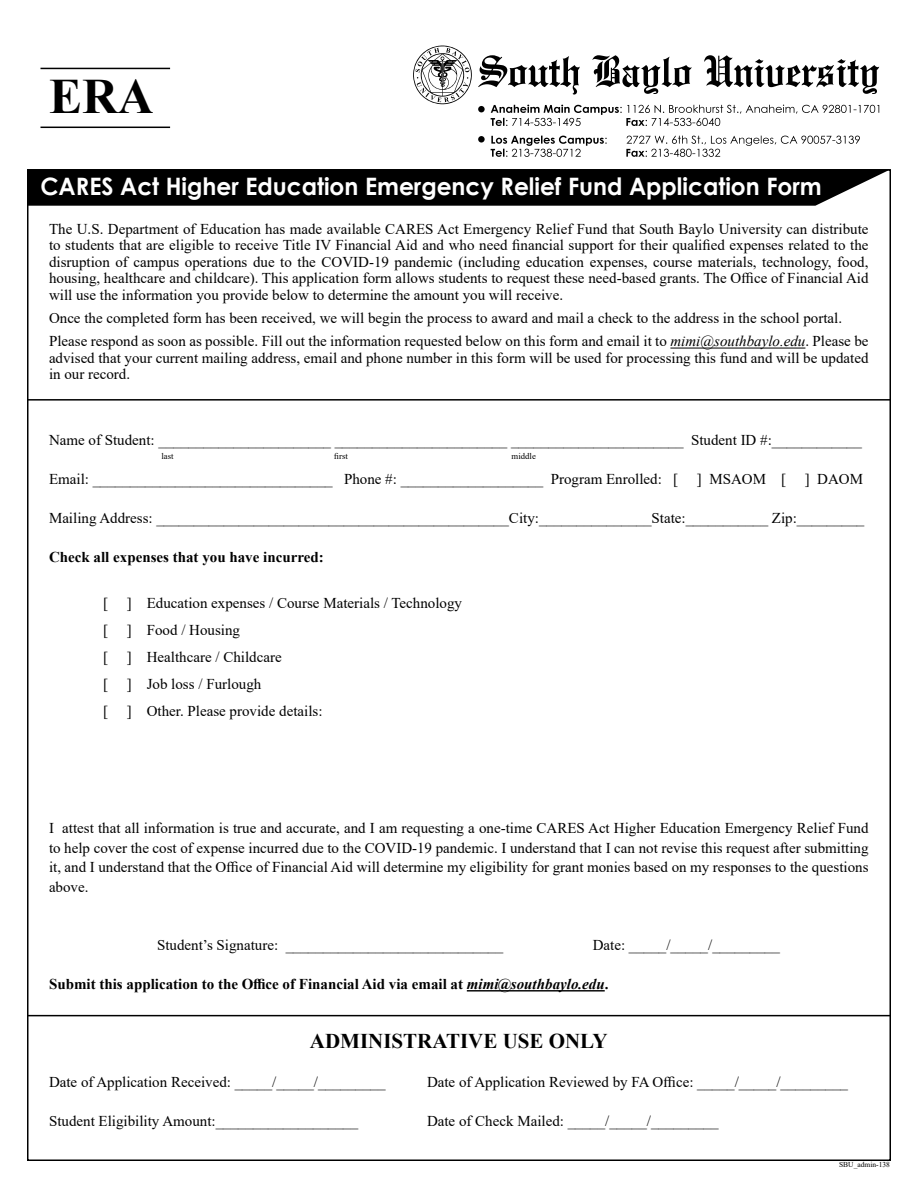
<style>
.page{position:relative;width:918px;height:1188px;background:#fff}
.page>*{position:absolute;margin:0;border:0;box-sizing:border-box;transform-origin:0 0}
.t1{font:700 49.5px "Times New Roman";color:#000}
.t2{font:700 24px "Century Gothic";color:#fff}
.t3{font:700 21px "Times New Roman";color:#000}
.t4{font:15px/16.5px "Times New Roman";color:#000;text-align:justify}
.t5{font:700 15px "Times New Roman";color:#000}
.t6{font:8.7px "Times New Roman";color:#000}
.t7{font:7.5px "Times New Roman";color:#000}
.s1{font-style:italic}
</style>
<div class="page">
<svg style="left:413px;top:46px;width:59px;height:58px"></svg>
<div style="left:27px;top:169px;width:864px;height:37px;background:#000"></div>
<hr style="left:40px;top:127px;width:130px;height:1px;background:#000">
<hr style="left:40px;top:68px;width:130px;height:1px;background:#000">
<svg style="left:478px;top:55px;width:401px;height:40px"></svg>
<svg style="left:491px;top:105px;width:388px;height:21px"></svg>
<svg style="left:491px;top:136px;width:369px;height:21px"></svg>
<div style="left:478px;top:106px;width:7px;height:6px;background:#000;border-radius:50%"></div>
<div style="left:478px;top:136px;width:7px;height:7px;background:#000;border-radius:50%"></div>
<hr style="left:670px;top:348px;width:135px;height:1px;background:#000">
<hr style="left:467px;top:990px;width:138px;height:2px;background:#000">
<hr style="left:27px;top:1015px;width:864px;height:1px;background:#000">
<hr style="left:27px;top:399px;width:864px;height:2px;background:#000">
<h1 class="t1" style="left:49px;top:61px;width:106px">ERA</h1>
<h2 class="t2" style="left:40px;top:168px;width:783px">CARES Act Higher Education Emergency Relief Fund Application Form</h2>
<p class="t4" style="left:49px;top:220px;width:821px">The U.S. Department of Education has made available CARES Act Emergency Relief Fund that South Baylo University can distribute to students that are eligible to receive Title IV Financial Aid and who need financial support for their qualified expenses related to the disruption of campus operations due to the COVID-19 pandemic (including education expenses, course materials, technology, food, housing, healthcare and childcare). This application form allows students to request these need-based grants. The Office of Financial Aid will use the information you provide below to determine the amount you will receive.</p>
<p class="t4" style="left:49px;top:306px;width:821px;line-height:23.2px">Once the completed form has been received, we will begin the process to award and mail a check to the address in the school portal.<br>Please respond as soon as possible. Fill out the information requested below on this form and email it to <span class="s1">mimi@southbaylo.edu</span>. Please be</p>
<p class="t4" style="left:49px;top:349px;width:821px">advised that your current mailing address, email and phone number in this form will be used for processing this fund and will be updated in our record.</p>
<p class="t4" style="left:49px;top:431px;width:814px">Name of Student: _______________________ _______________________ _______________________ Student ID #:____________</p>
<p class="t6" style="left:161px;top:450px;width:14px">last</p>
<p class="t6" style="left:334px;top:450px;width:15px">first</p>
<p class="t6" style="left:512px;top:450px;width:26px">middle</p>
<p class="t4" style="left:49px;top:470px;width:631px">Email: ________________________________ Phone #: ___________________ Program Enrolled: [</p>
<p class="t4" style="left:697px;top:470px;width:91px">] MSAOM [</p>
<p class="t4" style="left:805px;top:470px;width:60px">] DAOM</p>
<p class="t4" style="left:49px;top:509px;width:817px">Mailing Address: _______________________________________________City:_______________State:___________ Zip:_________</p>
<p class="t5" style="left:49px;top:546px;width:276px">Check all expenses that you have incurred:</p>
<p class="t4" style="left:103px;top:594px;width:6px">[</p>
<p class="t4" style="left:127px;top:594px;width:337px">] Education expenses / Course Materials / Technology</p>
<p class="t4" style="left:103px;top:621px;width:6px">[</p>
<p class="t4" style="left:127px;top:621px;width:115px">] Food / Housing</p>
<p class="t4" style="left:103px;top:648px;width:6px">[</p>
<p class="t4" style="left:127px;top:648px;width:156px">] Healthcare / Childcare</p>
<p class="t4" style="left:103px;top:675px;width:6px">[</p>
<p class="t4" style="left:127px;top:675px;width:136px">] Job loss / Furlough</p>
<p class="t4" style="left:103px;top:702px;width:6px">[</p>
<p class="t4" style="left:127px;top:702px;width:197px">] Other. Please provide details:</p>
<p class="t4" style="left:49px;top:818px;width:821px;line-height:19.5px">I attest that all information is true and accurate, and I am requesting a one-time CARES Act Higher Education Emergency Relief Fund to help cover the cost of expense incurred due to the COVID-19 pandemic. I understand that I can not revise this request after submitting it, and I understand that the Office of Financial Aid will determine my eligibility for grant monies based on my responses to the questions above.</p>
<p class="t4" style="left:157px;top:936px;width:348px">Student’s Signature: _____________________________</p>
<p class="t4" style="left:593px;top:936px;width:189px">Date: _____/_____/_________</p>
<p class="t5" style="left:49px;top:973px;width:561px">Submit this application to the Office of Financial Aid via email at <span class="s1">mimi@southbaylo.edu</span>.</p>
<h3 class="t3" style="left:310px;top:1025px;width:299px">ADMINISTRATIVE USE ONLY</h3>
<p class="t4" style="left:49px;top:1073px;width:338px">Date of Application Received: _____/_____/_________</p>
<p class="t4" style="left:427px;top:1073px;width:423px">Date of Application Reviewed by FA Office: _____/_____/_________</p>
<p class="t4" style="left:49px;top:1112px;width:311px">Student Eligibility Amount:___________________</p>
<p class="t4" style="left:427px;top:1112px;width:293px">Date of Check Mailed: _____/_____/_________</p>
<p class="t7" style="left:839px;top:1160px;width:52px">SBU_admin-138</p>
</div>
